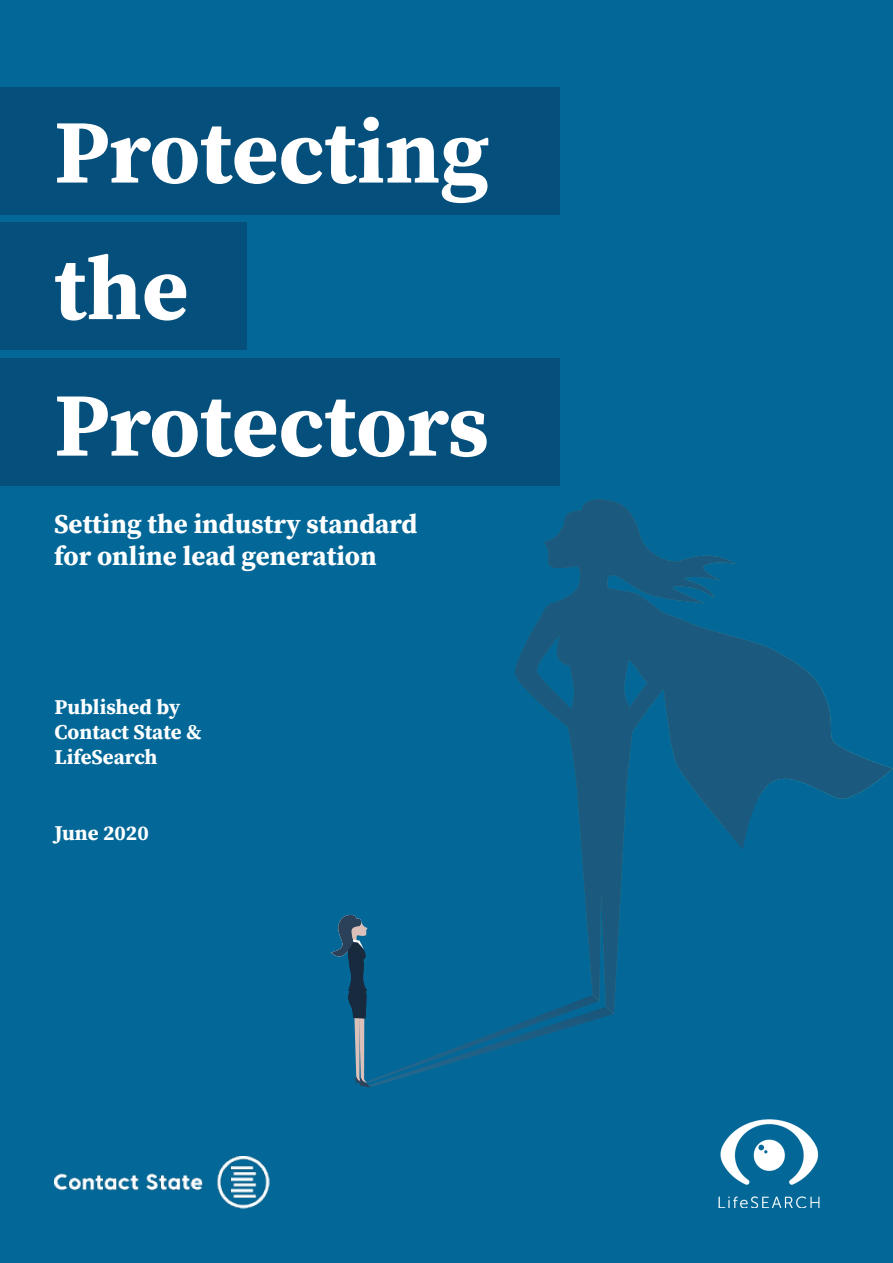
<style>
.page{position:relative;width:893px;height:1263px;background:#036898}
.page>*{position:absolute;margin:0;border:0;box-sizing:border-box;transform-origin:0 0}
.t1{font:90px/136.5px "Source Serif Variable";letter-spacing:.02em;color:#fff}
.t2{font:27px/32.4px "Source Serif Variable";letter-spacing:.02em;color:#fff}
.t3{font:21px/25.2px "Source Serif Variable";letter-spacing:.02em;color:#fff}
</style>
<div class="page">
<div style="left:0;top:88px;width:559px;height:127px;background:#054f7d"></div>
<div style="left:0;top:222px;width:247px;height:128px;background:#054f7d"></div>
<div style="left:0;top:358px;width:559px;height:127px;background:#054f7d"></div>
<img style="left:54px;top:1156px;width:215px;height:53px">
<svg style="left:371px;top:1014px;width:228px;height:72px"></svg>
<svg style="left:331px;top:915px;width:40px;height:172px"></svg>
<svg style="left:515px;top:499px;width:378px;height:515px"></svg>
<svg style="left:724px;top:799px;width:43px;height:86px"></svg>
<img style="left:719px;top:1119px;width:100px;height:89px">
<h1 class="t1" style="left:54px;top:84px;width:434px">Protecting the<br>Protectors</h1>
<p class="t2" style="left:54px;top:508px;width:364px">Setting the industry standard for online lead generation</p>
<p class="t3" style="left:55px;top:694px;width:148px">Published by<br>Contact State &amp;<br>LifeSearch</p>
<p class="t3" style="left:55px;top:820px;width:95px">June 2020</p>
</div>
